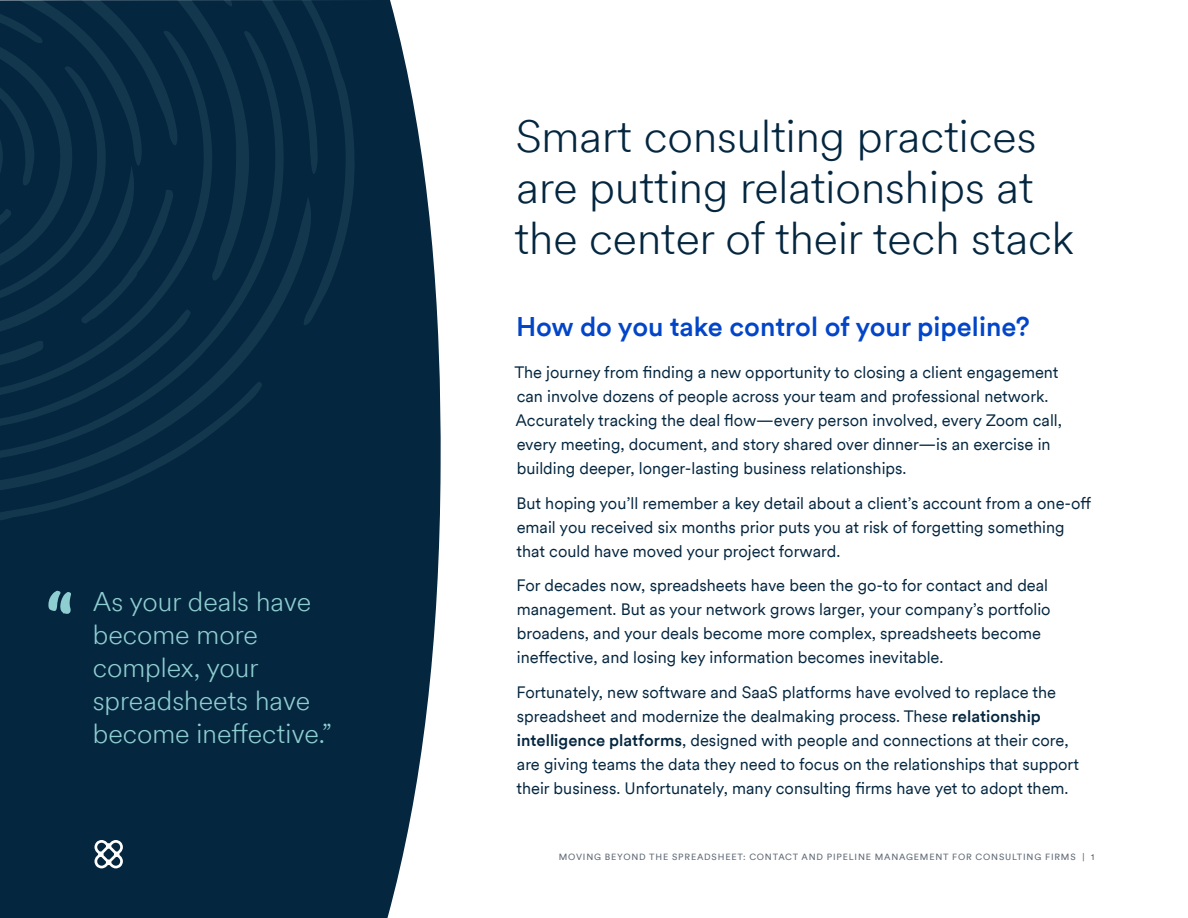
<style>
.page{position:relative;width:1188px;height:918px;background:#fff}
.page>*{position:absolute;margin:0;border:0;box-sizing:border-box;transform-origin:0 0}
.H2_Headline{font:300 45px/51px "Circular XXTT";color:#04263f}
.call-out{font:300 27px/33px "Circular XXTT";color:#8fced0}
.H3_Headline{font:500 27px "Circular XXTT";color:#0245c8}
.body_copy_-_medium{font:16.5px/24px "Circular XXTT";color:#04263f}
.Eyebrow{font:9px "Circular XXTT";letter-spacing:.09em;color:#606975}
.s1{font-weight:500}
</style>
<div class="page">
<div style="left:0;top:0;width:441px;height:918px;background:#04263f"></div>
<svg style="left:48px;top:590px;width:23px;height:24px"></svg>
<div style="left:263px;top:350px;width:50px;height:147px;background:#04263f"></div>
<svg style="left:0;top:0;width:263px;height:526px;background:#072a42"></svg>
<svg style="left:99px;top:0;width:256px;height:326px;background:#072a42"></svg>
<svg style="left:94px;top:840px;width:29px;height:28px"></svg>
<p class="call-out" style="left:93px;top:584px;width:241px">As your deals have become more complex, your spreadsheets have become ineffective.”</p>
<p class="H2_Headline" style="left:514px;top:109px;width:561px">Smart consulting practices are putting relationships at the center of their tech stack</p>
<p class="H3_Headline" style="left:516px;top:308px;width:515px">How do you take control of your pipeline?</p>
<p class="body_copy_-_medium" style="left:515px;top:359px;width:549px">The journey from finding a new opportunity to closing a client engagement can involve dozens of people across your team and professional network.<br>Accurately tracking the deal flow—every person involved, every Zoom call, every meeting, document, and story shared over dinner—is an exercise in building deeper, longer-lasting business relationships.</p>
<p class="body_copy_-_medium" style="left:516px;top:490px;width:576px">But hoping you’ll remember a key detail about a client’s account from a one-off email you received six months prior puts you at risk of forgetting something that could have moved your project forward.</p>
<p class="body_copy_-_medium" style="left:516px;top:573px;width:536px">For decades now, spreadsheets have been the go-to for contact and deal management. But as your network grows larger, your company’s portfolio broadens, and your deals become more complex, spreadsheets become ineffective, and losing key information becomes inevitable.</p>
<p class="body_copy_-_medium" style="left:516px;top:680px;width:564px">Fortunately, new software and SaaS platforms have evolved to replace the spreadsheet and modernize the dealmaking process. These <span class="s1">relationship intelligence platforms</span>, designed with people and connections at their core, are giving teams the data they need to focus on the relationships that support their business. Unfortunately, many consulting firms have yet to adopt them.</p>
<p class="Eyebrow" style="left:559px;top:851px;width:537px">MOVING BEYOND THE SPREADSHEET: CONTACT AND PIPELINE MANAGEMENT FOR CONSULTING FIRMS | 1</p>
</div>
